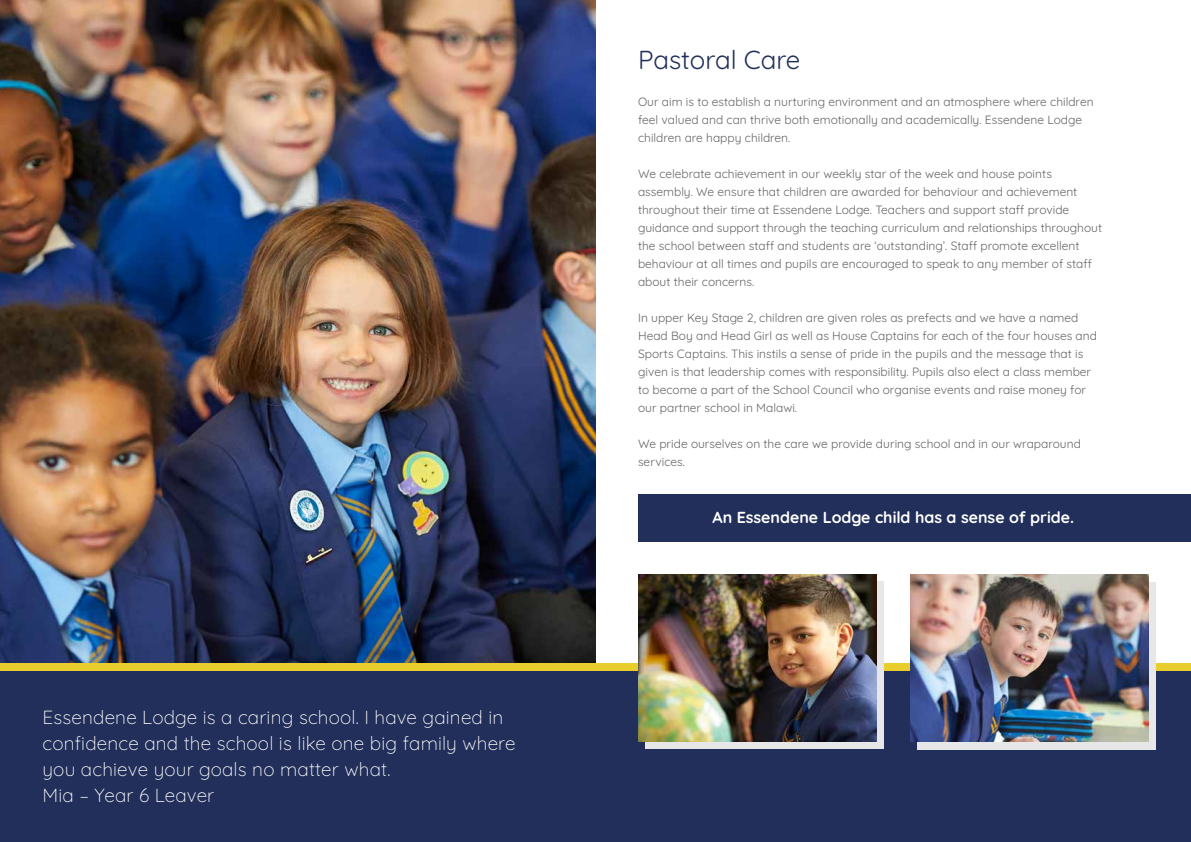
<style>
.page{position:relative;width:1191px;height:842px;background:#fff}
.page>*{position:absolute;margin:0;border:0;box-sizing:border-box;transform-origin:0 0}
.t1{font:300 26px "Quicksand";color:#212f5a}
.t2{font:300 19px/26px "Quicksand";letter-spacing:.01em;color:#fff}
.t3{font:300 16px "Quicksand";color:#fff}
.t4{font:300 12px/18px "Quicksand";color:#666}
</style>
<div class="page">
<div style="left:0;top:670px;width:595px;height:172px;background:#212f5a"></div>
<img style="left:0;top:0;width:595px;height:663px">
<div style="left:0;top:663px;width:595px;height:7px;background:#e8cd2d"></div>
<div style="left:595px;top:670px;width:596px;height:172px;background:#212f5a"></div>
<div style="left:595px;top:663px;width:596px;height:7px;background:#e8cd2d"></div>
<div style="left:917px;top:582px;width:238px;height:167px;background:#e8e7e7"></div>
<svg style="left:645px;top:581px;width:238px;height:167px;background:#d3d2d1"></svg>
<img style="left:638px;top:574px;width:238px;height:167px">
<img style="left:910px;top:574px;width:238px;height:167px">
<div style="left:638px;top:495px;width:553px;height:47px;background:#212f5a"></div>
<h2 class="t2" style="left:43px;top:702px;width:474px">Essendene Lodge is a caring school. I have gained in confidence and the school is like one big family where you achieve your goals no matter what.<br>Mia – Year 6 Leaver</h2>
<h1 class="t1" style="left:638px;top:39px;width:164px">Pastoral Care</h1>
<p class="t4" style="left:638px;top:91px;width:457px">Our aim is to establish a nurturing environment and an atmosphere where children feel valued and can thrive both emotionally and academically. Essendene Lodge children are happy children.</p>
<p class="t4" style="left:638px;top:163px;width:465px">We celebrate achievement in our weekly star of the week and house points assembly. We ensure that children are awarded for behaviour and achievement throughout their time at Essendene Lodge. Teachers and support staff provide guidance and support through the teaching curriculum and relationships throughout the school between staff and students are ‘outstanding’. Staff promote excellent behaviour at all times and pupils are encouraged to speak to any member of staff about their concerns.</p>
<p class="t4" style="left:638px;top:307px;width:460px">In upper Key Stage 2, children are given roles as prefects and we have a named Head Boy and Head Girl as well as House Captains for each of the four houses and Sports Captains. This instils a sense of pride in the pupils and the message that is given is that leadership comes with responsibility. Pupils also elect a class member to become a part of the School Council who organise events and raise money for our partner school in Malawi.</p>
<p class="t4" style="left:638px;top:433px;width:444px">We pride ourselves on the care we provide during school and in our wraparound services.</p>
<h3 class="t3" style="left:712px;top:505px;width:363px">An Essendene Lodge child has a sense of pride.</h3>
</div>
